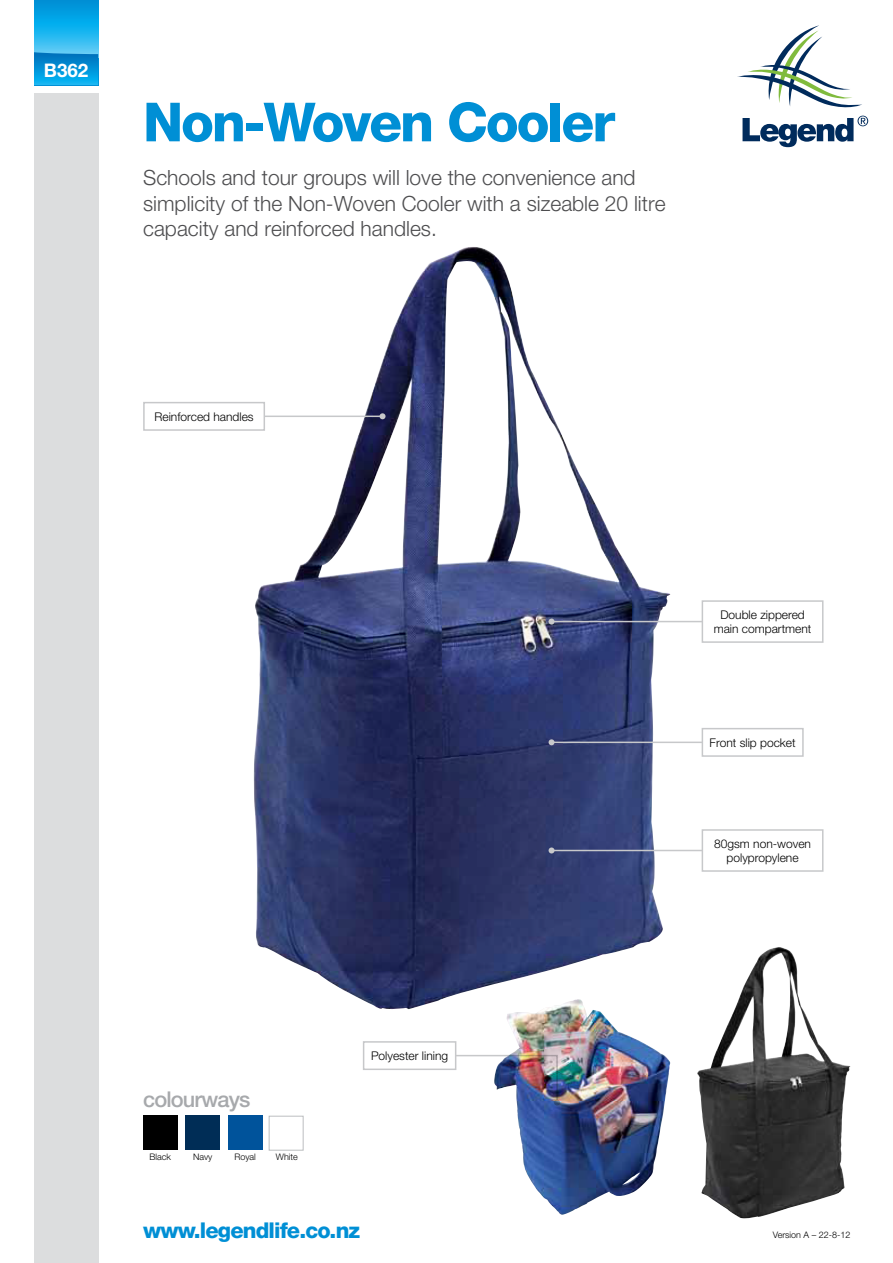
<style>
.page{position:relative;width:893px;height:1263px;background:#fff}
.page>*{position:absolute;margin:0;border:0;box-sizing:border-box;transform-origin:0 0}
.t1{font:800 54px "Helvetica Neue LT Std";letter-spacing:-.04em;color:#008fd5}
.t2{font:800 21.75px "Helvetica Neue LT Std";letter-spacing:-.04em;color:#008fd5}
.t3{font:500 21.75px "Helvetica Neue LT Std";letter-spacing:-.04em;color:#a7a9ac}
.t4{font:300 21px/25.5px "Helvetica Neue LT Std";color:#4d4d4f}
.t5{font:700 18.75px "Helvetica Neue LT Std";color:#fff}
.t6{font:300 12px/13.5px "Helvetica Neue LT Std";color:#000;text-align:center}
.t7{font:300 9px "Helvetica Neue LT Std";color:#000}
</style>
<div class="page">
<img style="left:697px;top:947px;width:153px;height:271px">
<img style="left:506px;top:1010px;width:162px;height:205px">
<img style="left:253px;top:247px;width:417px;height:763px">
<div style="left:34px;top:94px;width:64px;height:1169px;background:#dcddde"></div>
<svg style="left:34px;top:0;width:64px;height:52px;background:#18adea"></svg>
<svg style="left:34px;top:52px;width:64px;height:33px;background:#0796d9"></svg>
<svg style="left:737px;top:25px;width:131px;height:122px"></svg>
<hr style="left:187px;top:416px;width:196px;height:1px;background:#c7c8ca">
<svg style="left:380px;top:413px;width:6px;height:6px"></svg>
<hr style="left:552px;top:621px;width:188px;height:1px;background:#c7c8ca">
<svg style="left:549px;top:618px;width:6px;height:6px"></svg>
<hr style="left:552px;top:742px;width:188px;height:1px;background:#c7c8ca">
<svg style="left:549px;top:739px;width:6px;height:6px"></svg>
<hr style="left:552px;top:850px;width:188px;height:1px;background:#c7c8ca">
<svg style="left:549px;top:847px;width:6px;height:6px"></svg>
<img style="left:456px;top:1054px;width:104px;height:52px">
<div style="left:702px;top:830px;width:121px;height:41px;background:#fff"></div>
<div style="left:702px;top:829px;width:121px;height:43px;border:2px solid #c7c8ca"></div>
<div style="left:144px;top:403px;width:120px;height:27px;background:#fff"></div>
<div style="left:143px;top:402px;width:122px;height:29px;border:2px solid #c7c8ca"></div>
<div style="left:702px;top:601px;width:121px;height:41px;background:#fff"></div>
<div style="left:702px;top:600px;width:121px;height:43px;border:2px solid #c7c8ca"></div>
<div style="left:363px;top:1041px;width:93px;height:29px;border:2px solid #c7c8ca"></div>
<div style="left:702px;top:729px;width:101px;height:27px;background:#fff"></div>
<div style="left:702px;top:728px;width:102px;height:29px;border:2px solid #c7c8ca"></div>
<div style="left:143px;top:1116px;width:34px;height:34px;background:#000"></div>
<div style="left:186px;top:1116px;width:34px;height:34px;background:#002d56"></div>
<div style="left:228px;top:1116px;width:34px;height:34px;background:#00539b"></div>
<div style="left:269px;top:1116px;width:35px;height:34px;background:#fff;border:1px solid #bcbec0"></div>
<p class="t5" style="left:44px;top:58px;width:46px">B362</p>
<h1 class="t1" style="left:143px;top:90px;width:473px">Non-Woven Cooler</h1>
<p class="t4" style="left:143px;top:164px;width:524px">Schools and tour groups will love the convenience and simplicity of the Non-Woven Cooler with a sizeable 20 litre capacity and reinforced handles.</p>
<p class="t6" style="left:155px;top:409px;width:101px">Reinforced handles</p>
<p class="t6" style="left:714px;top:608px;width:99px">Double zippered main compartment</p>
<p class="t6" style="left:710px;top:735px;width:88px">Front slip pocket</p>
<p class="t3" style="left:143px;top:1086px;width:109px">colourways</p>
<p class="t7" style="left:149px;top:1151px;width:23px">Black</p>
<p class="t7" style="left:193px;top:1151px;width:21px">Navy</p>
<p class="t7" style="left:234px;top:1151px;width:23px">Royal</p>
<p class="t7" style="left:276px;top:1151px;width:23px">White</p>
<p class="t6" style="left:371px;top:1048px;width:79px">Polyester lining</p>
<p class="t6" style="left:714px;top:837px;width:98px">80gsm non-woven polypropylene</p>
<p class="t2" style="left:143px;top:1217px;width:219px">www.legendlife.co.nz</p>
<p class="t7" style="left:773px;top:1229px;width:79px">Version A – 22-8-12</p>
</div>
